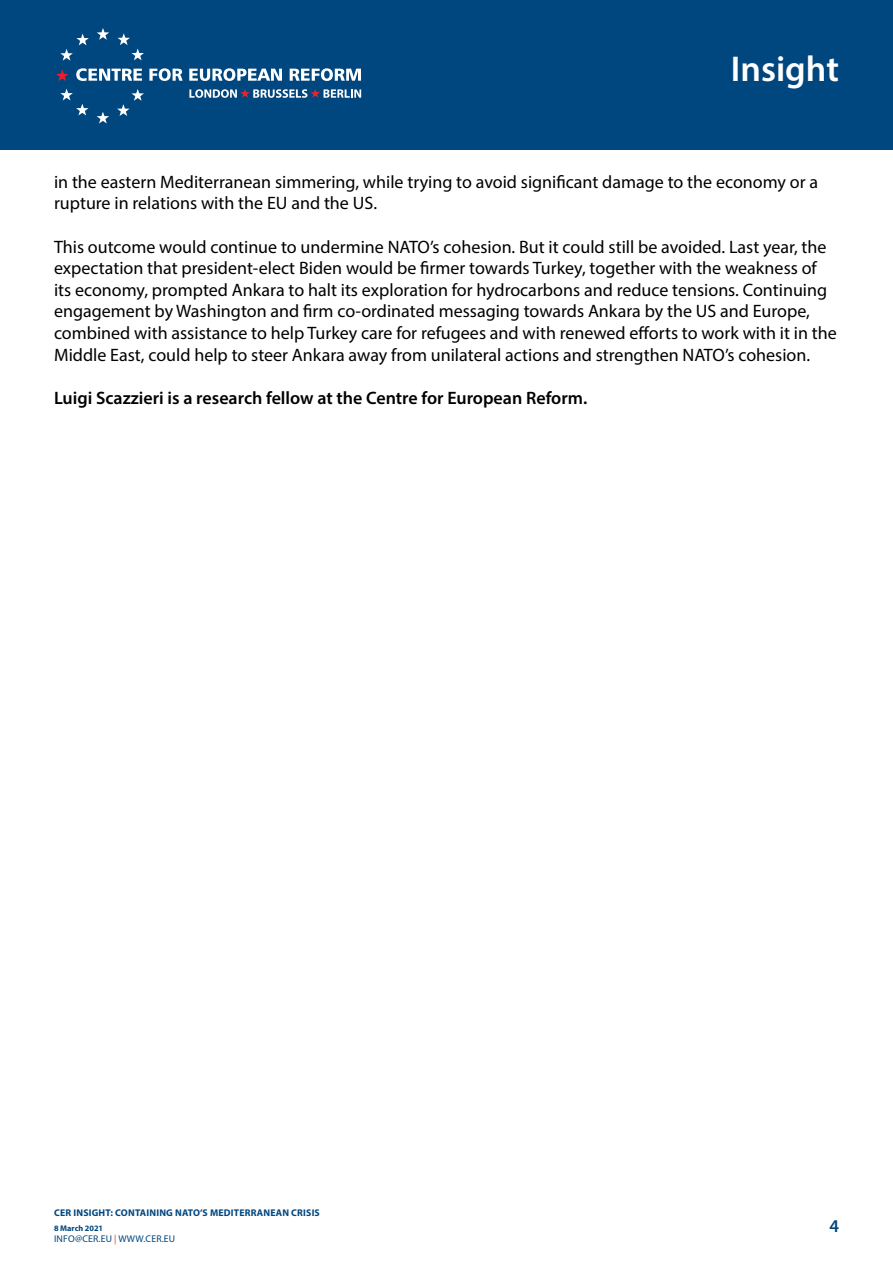
<style>
.page{position:relative;width:893px;height:1263px;background:#fff}
.page>*{position:absolute;margin:0;border:0;box-sizing:border-box;transform-origin:0 0}
.t1{font:600 36px "Myriad Pro";color:#fff}
.t2{font:18px/21.6px "Myriad Pro";color:#000}
.t3{font:600 18px "Myriad Pro";color:#000}
.t4{font:600 18px "Myriad Pro";color:#00467f}
.t5{font:700 9.75px "Myriad Pro";letter-spacing:.02em;color:#00467f}
.t6{font:9.75px "Myriad Pro";letter-spacing:.02em;color:#00467f}
.t7{font:700 8.25px "Myriad Pro";color:#00467f}
.s1{color:#ee3124}
</style>
<div class="page">
<div style="left:0;top:0;width:893px;height:150px;background:#00467f"></div>
<svg style="left:97px;top:28px;width:12px;height:12px"></svg>
<svg style="left:118px;top:33px;width:26px;height:27px"></svg>
<svg style="left:117px;top:89px;width:27px;height:27px"></svg>
<svg style="left:97px;top:112px;width:12px;height:12px"></svg>
<svg style="left:60px;top:89px;width:29px;height:26px"></svg>
<svg style="left:60px;top:34px;width:29px;height:27px"></svg>
<svg style="left:56px;top:69px;width:12px;height:12px"></svg>
<svg style="left:76px;top:68px;width:66px;height:13px"></svg>
<svg style="left:149px;top:68px;width:34px;height:13px"></svg>
<svg style="left:189px;top:68px;width:93px;height:13px"></svg>
<svg style="left:290px;top:68px;width:71px;height:13px"></svg>
<svg style="left:189px;top:89px;width:172px;height:9px"></svg>
<h1 class="t1" style="left:731px;top:46px;width:110px">Insight</h1>
<p class="t2" style="left:54px;top:171px;width:766px">in the eastern Mediterranean simmering, while trying to avoid significant damage to the economy or a rupture in relations with the EU and the US.</p>
<p class="t2" style="left:54px;top:236px;width:784px">This outcome would continue to undermine NATO’s cohesion. But it could still be avoided. Last year, the expectation that president-elect Biden would be firmer towards Turkey, together with the weakness of its economy, prompted Ankara to halt its exploration for hydrocarbons and reduce tensions. Continuing engagement by Washington and firm co-ordinated messaging towards Ankara by the US and Europe, combined with assistance to help Turkey care for refugees and with renewed efforts to work with it in the Middle East, could help to steer Ankara away from unilateral actions and strengthen NATO’s cohesion.</p>
<p class="t3" style="left:54px;top:386px;width:535px">Luigi Scazzieri is a research fellow at the Centre for European Reform.</p>
<p class="t5" style="left:54px;top:1207px;width:99px">CER INSIGHT: CONTAINING</p>
<p class="t5" style="left:175px;top:1207px;width:62px">NATO’S MEDITERR</p>
<p class="t5" style="left:257px;top:1207px;width:41px">ANEAN CRISIS</p>
<p class="t7" style="left:54px;top:1223px;width:51px">8 MARCH 2021</p>
<p class="t6" style="left:54px;top:1233px;width:6px">info</p>
<p class="t6" style="left:75px;top:1233px;width:102px">@cer.EU <span class="s1">|</span> WWW.CER.EU</p>
<p class="t4" style="left:829px;top:1215px;width:11px">4</p>
</div>
